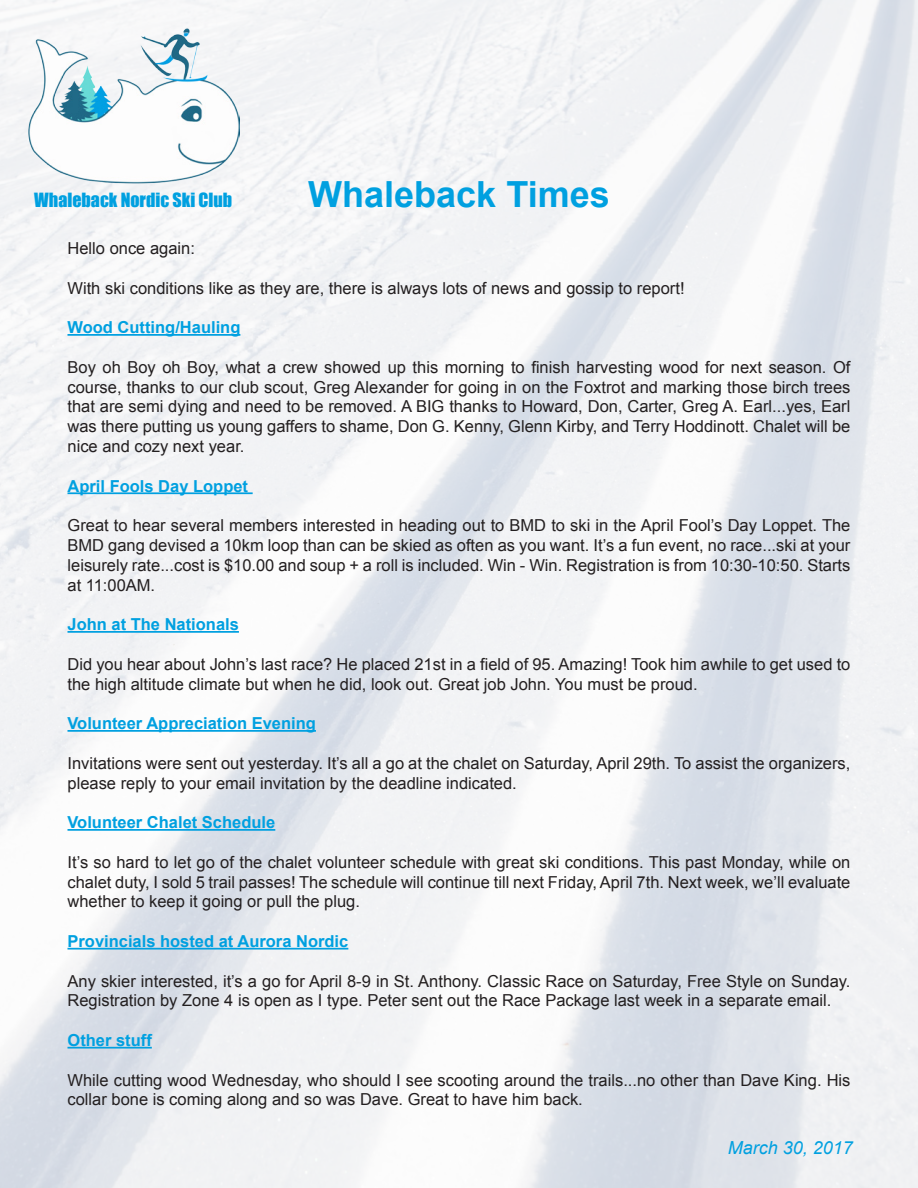
<style>
.page{position:relative;width:918px;height:1188px;background:#fff}
.page>*{position:absolute;margin:0;border:0;box-sizing:border-box;transform-origin:0 0}
.t1{font:700 36px "Arial";color:#00a0e0}
.t2{font:18px "Impact";color:#00a0e0}
.t3{font:italic 18px "Arial";color:#00a0e0}
.t4{font:16.5px/19.8px "Arial";color:#231f20}
.t5{font:700 16.5px "Arial";color:#00a0e0}
</style>
<div class="page">
<img style="left:0;top:0;width:918px;height:1188px">
<img style="left:27px;top:27px;width:212px;height:159px">
<hr style="left:68px;top:334px;width:172px;height:2px;background:#00a0e0">
<hr style="left:68px;top:492px;width:185px;height:2px;background:#00a0e0">
<hr style="left:68px;top:631px;width:171px;height:2px;background:#00a0e0">
<hr style="left:68px;top:730px;width:248px;height:2px;background:#00a0e0">
<hr style="left:68px;top:829px;width:207px;height:2px;background:#00a0e0">
<hr style="left:68px;top:948px;width:280px;height:2px;background:#00a0e0">
<hr style="left:68px;top:1047px;width:84px;height:2px;background:#00a0e0">
<p class="t2" style="left:34px;top:186px;width:199px">Whaleback Nordic Ski Club</p>
<p class="t1" style="left:308px;top:170px;width:303px">Whaleback Times</p>
<p class="t4" style="left:68px;top:238px;width:129px">Hello once again:</p>
<p class="t4" style="left:68px;top:278px;width:619px">With ski conditions like as they are, there is always lots of news and gossip to report!</p>
<p class="t5" style="left:68px;top:316px;width:174px">Wood Cutting/Hauling</p>
<p class="t4" style="left:68px;top:357px;width:784px;text-align:justify">Boy oh Boy oh Boy, what a crew showed up this morning to finish harvesting wood for next season. Of course, thanks to our club scout, Greg Alexander for going in on the Foxtrot and marking those birch trees that are semi dying and need to be removed. A BIG thanks to Howard, Don, Carter, Greg A. Earl...yes, Earl was there putting us young gaffers to shame, Don G. Kenny, Glenn Kirby, and Terry Hoddinott. Chalet will be nice and cozy next year.</p>
<p class="t5" style="left:68px;top:475px;width:182px">April Fools Day Loppet</p>
<p class="t4" style="left:68px;top:516px;width:785px;text-align:justify">Great to hear several members interested in heading out to BMD to ski in the April Fool’s Day Loppet. The BMD gang devised a 10km loop than can be skied as often as you want. It’s a fun event, no race...ski at your leisurely rate...cost is $10.00 and soup + a roll is included. Win - Win. Registration is from 10:30-10:50. Starts at 11:00AM.</p>
<p class="t5" style="left:68px;top:613px;width:173px">John at The Nationals</p>
<p class="t4" style="left:68px;top:654px;width:784px">Did you hear about John’s last race? He placed 21st in a field of 95. Amazing! Took him awhile to get used to the high altitude climate but when he did, look out. Great job John. You must be proud.</p>
<p class="t5" style="left:68px;top:712px;width:250px">Volunteer Appreciation Evening</p>
<p class="t4" style="left:68px;top:753px;width:784px">Invitations were sent out yesterday. It’s all a go at the chalet on Saturday, April 29th. To assist the organizers, please reply to your email invitation by the deadline indicated.</p>
<p class="t5" style="left:68px;top:811px;width:209px">Volunteer Chalet Schedule</p>
<p class="t4" style="left:68px;top:852px;width:784px;text-align:justify">It’s so hard to let go of the chalet volunteer schedule with great ski conditions. This past Monday, while on chalet duty, I sold 5 trail passes! The schedule will continue till next Friday, April 7th. Next week, we’ll evaluate whether to keep it going or pull the plug.</p>
<p class="t5" style="left:68px;top:930px;width:282px">Provincials hosted at Aurora Nordic</p>
<p class="t4" style="left:68px;top:971px;width:785px">Any skier interested, it’s a go for April 8-9 in St. Anthony. Classic Race on Saturday, Free Style on Sunday.<br>Registration by Zone 4 is open as I type. Peter sent out the Race Package last week in a separate email.</p>
<p class="t5" style="left:68px;top:1029px;width:86px">Other stuff</p>
<p class="t4" style="left:68px;top:1070px;width:784px">While cutting wood Wednesday, who should I see scooting around the trails...no other than Dave King. His collar bone is coming along and so was Dave. Great to have him back.</p>
<p class="t3" style="left:728px;top:1136px;width:127px">March 30, 2017</p>
</div>
